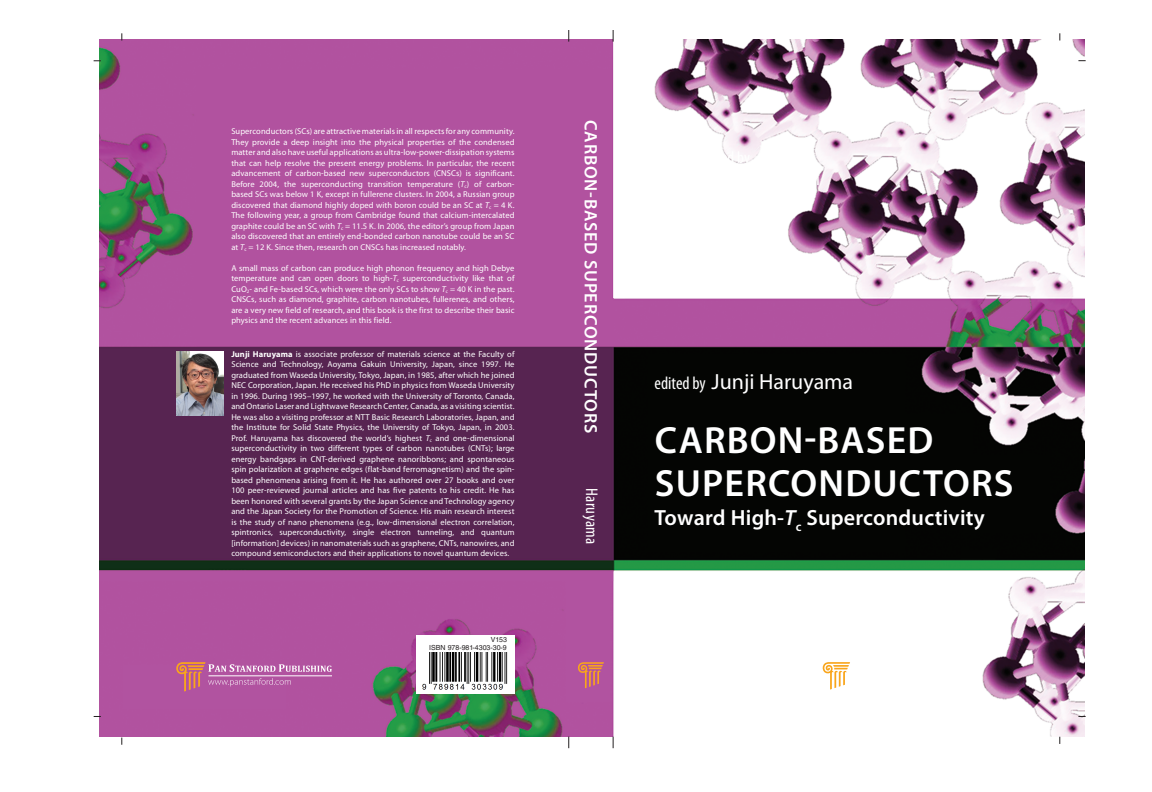
<style>
.page{position:relative;width:1152px;height:792px;background:#fff}
.page>*{position:absolute;margin:0;border:0;box-sizing:border-box;transform-origin:0 0}
.t1{font:600 38px "Myriad Pro";letter-spacing:.03em;color:#fff}
.t2{font:600 22px "Myriad Pro";letter-spacing:.01em;color:#fff}
.t3{font:22px "Myriad Pro";color:#fff}
.t4{font:600 18px "Myriad Pro";letter-spacing:.045em;color:#fff}
.t5{font:condensed 17px "Myriad Pro";letter-spacing:.025em;color:#fff}
.Paragraph_Style_1{font:8.5px/10.5px "Myriad Pro";letter-spacing:.01em;color:#fff;text-align:justify}
.t6{font:7px "Helvetica LT Std";color:#231f20}
.s1{font-style:italic}
.s2{font-weight:700}
.s3{font-stretch:condensed;font-size:18px}
</style>
<div class="page">
<img style="left:99px;top:39px;width:986px;height:698px">
<div style="left:416px;top:635px;width:98px;height:58px;background:#fff"></div>
<img style="left:423px;top:652px;width:85px;height:38px">
<svg style="left:176px;top:662px;width:156px;height:30px;background:#be6ba2"></svg>
<svg style="left:577px;top:662px;width:27px;height:26px"></svg>
<div style="left:613px;top:39px;width:12px;height:259px;background:#fff;border:1px solid #fff"></div>
<svg style="left:568px;top:30px;width:1px;height:12px"></svg>
<svg style="left:613px;top:30px;width:1px;height:12px"></svg>
<img style="left:177px;top:351px;width:46px;height:64px">
<hr style="left:614px;top:571px;width:2px;height:166px;background:#fff">
<svg style="left:822px;top:662px;width:28px;height:28px"></svg>
<p class="Paragraph_Style_1" style="left:231px;top:126px;width:285px">Superconductors (SCs) are attractive materials in all respects for any community.<br>They provide a deep insight into the physical properties of the condensed matter and also have useful applications as ultra-low-power-dissipation systems that can help resolve the present energy problems. In particular, the recent advancement of carbon-based new superconductors (CNSCs) is significant.<br>Before 2004, the superconducting transition temperature (<span class="s1">T</span><sub>c</sub>) of carbon&shy;based SCs was below 1 K, except in fullerene clusters. In 2004, a Russian group discovered that diamond highly doped with boron could be an SC at <span class="s1">T</span><sub>c</sub> = 4 K.<br>The following year, a group from Cambridge found that calcium-intercalated graphite could be an SC with <span class="s1">T</span><sub>c</sub> = 11.5 K. In 2006, the editor’s group from Japan also discovered that an entirely end-bonded carbon nanotube could be an SC at <span class="s1">T</span><sub>c</sub> = 12 K. Since then, research on CNSCs has increased notably.</p>
<p class="Paragraph_Style_1" style="left:231px;top:263px;width:285px">A small mass of carbon can produce high phonon frequency and high Debye temperature and can open doors to high-<span class="s1">T</span><sub>c</sub> superconductivity like that of CuO<sub>2</sub>- and Fe-based SCs, which were the only SCs to show <span class="s1">T</span><sub>c</sub> = 40 K in the past.<br>CNSCs, such as diamond, graphite, carbon nanotubes, fullerenes, and others, are a very new field of research, and this book is the first to describe their basic physics and the recent advances in this field.</p>
<p class="Paragraph_Style_1" style="left:231px;top:349px;width:285px"><span class="s2">Junji Haruyama</span> is associate professor of materials science at the Faculty of Science and Technology, Aoyama Gakuin University, Japan, since 1997. He graduated from Waseda University, Tokyo, Japan, in 1985, after which he joined NEC Corporation, Japan. He received his PhD in physics from Waseda University in 1996. During 1995–1997, he worked with the University of Toronto, Canada, and Ontario Laser and Lightwave Research Center, Canada, as a visiting scientist.<br>He was also a visiting professor at NTT Basic Research Laboratories, Japan, and the Institute for Solid State Physics, the University of Tokyo, Japan, in 2003.<br>Prof. Haruyama has discovered the world’s highest <span class="s1">T</span><sub>c</sub> and one-dimensional superconductivity in two different types of carbon nanotubes (CNTs); large energy bandgaps in CNT-derived graphene nanoribbons; and spontaneous spin polarization at graphene edges (flat-band ferromagnetism) and the spin&shy;based phenomena arising from it. He has authored over 27 books and over 100 peer-reviewed journal articles and has five patents to his credit. He has been honored with several grants by the Japan Science and Technology agency and the Japan Society for the Promotion of Science. His main research interest is the study of nano phenomena (e.g., low-dimensional electron correlation, spintronics, superconductivity, single electron tunneling, and quantum [information] devices) in nanomaterials such as graphene, CNTs, nanowires, and compound semiconductors and their applications to novel quantum devices.</p>
<p class="t6" style="left:491px;top:636px;width:18px">V153</p>
<p class="t6" style="left:429px;top:644px;width:79px">ISBN 978-981-4303-30-9</p>
<p class="t4" style="left:602px;top:120px;width:315px;rotate:90deg">CARBON-BASED SUPERCONDUCTORS</p>
<p class="t5" style="left:602px;top:488px;width:58px;rotate:90deg">Haruyama</p>
<p class="t3" style="left:655px;top:368px;width:200px"><span class="s3">edited by</span> Junji Haruyama</p>
<p class="t1" style="left:655px;top:416px;width:280px">CARBON-BASED</p>
<p class="t1" style="left:655px;top:459px;width:360px">SUPERCONDUCTORS</p>
<p class="t2" style="left:655px;top:504px;width:332px">Toward High-<span class="s1">T</span><sub>c</sub> Superconductivity</p>
</div>
